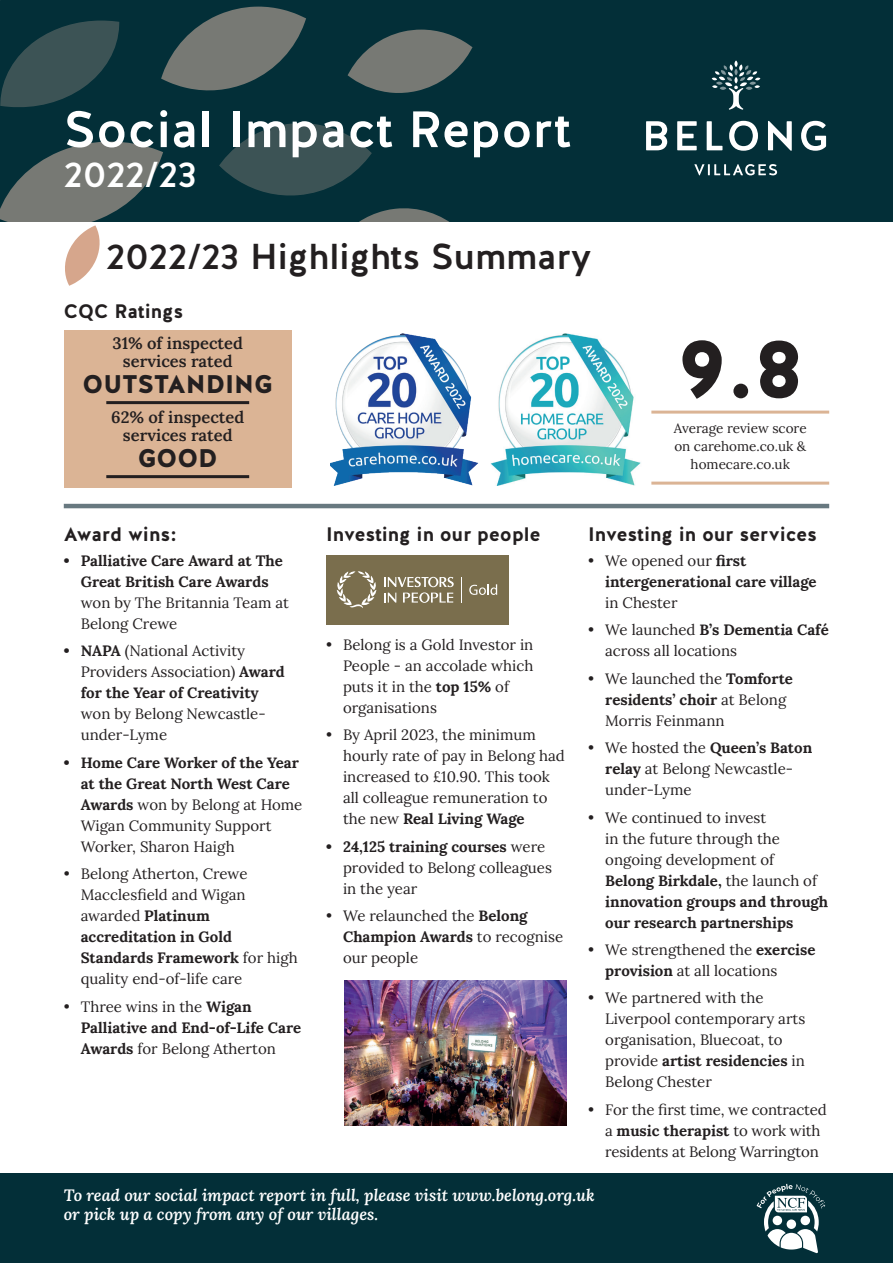
<style>
.page{position:relative;width:893px;height:1263px;background:#fff}
.page>*{position:absolute;margin:0;border:0;box-sizing:border-box;transform-origin:0 0}
.t1{font:900 84px "Halis GR";color:#231f20}
.t2{font:500 51px "Halis GR";color:#fff}
.t3{font:500 36px "Halis GR";color:#231f20}
.t4{font:500 36px "Halis GR";color:#fff}
.t5{font:900 25.5px "Halis GR";color:#231f20}
.t6{font:700 19.5px "Halis GR";color:#231f20}
.t7{font:italic 600 16.5px/19.5px "Lora";color:#fff}
.t8{font:600 16.5px/18px "Lora";color:#231f20;text-align:center}
.t9{font:15px/21px "Lora";color:#231f20}
.t10{font:700 15px/21px "Lora";color:#231f20}
.t11{font:13.5px/18px "Lora";color:#231f20;text-align:center}
.s1{font-weight:700}
.s2{font-weight:400}
</style>
<div class="page">
<div style="left:64px;top:331px;width:228px;height:157px;background:#dbb495"></div>
<hr style="left:106px;top:401px;width:143px;height:3px;background:#231f20">
<hr style="left:106px;top:475px;width:143px;height:3px;background:#231f20">
<div style="left:0;top:0;width:893px;height:221px;background:#032f38"></div>
<svg style="left:646px;top:121px;width:21px;height:29px"></svg>
<svg style="left:677px;top:121px;width:20px;height:29px"></svg>
<svg style="left:707px;top:121px;width:15px;height:29px"></svg>
<svg style="left:729px;top:121px;width:29px;height:30px"></svg>
<svg style="left:768px;top:121px;width:24px;height:30px"></svg>
<svg style="left:801px;top:121px;width:25px;height:30px"></svg>
<svg style="left:694px;top:164px;width:83px;height:11px"></svg>
<svg style="left:712px;top:60px;width:48px;height:50px"></svg>
<svg style="left:0;top:142px;width:163px;height:144px"></svg>
<svg style="left:161px;top:7px;width:145px;height:84px"></svg>
<svg style="left:348px;top:30px;width:124px;height:63px"></svg>
<svg style="left:360px;top:208px;width:88px;height:13px"></svg>
<svg style="left:219px;top:123px;width:153px;height:73px"></svg>
<svg style="left:0;top:21px;width:119px;height:86px"></svg>
<img style="left:330px;top:334px;width:148px;height:151px">
<img style="left:491px;top:334px;width:150px;height:151px">
<hr style="left:651px;top:411px;width:178px;height:3px;background:#dbb495">
<hr style="left:651px;top:482px;width:178px;height:3px;background:#dbb495">
<div style="left:326px;top:555px;width:182px;height:70px;background:#7a6e4d"></div>
<svg style="left:336px;top:571px;width:41px;height:37px"></svg>
<svg style="left:384px;top:577px;width:70px;height:26px"></svg>
<svg style="left:461px;top:577px;width:1px;height:25px"></svg>
<svg style="left:469px;top:584px;width:28px;height:11px"></svg>
<img style="left:344px;top:980px;width:223px;height:146px">
<div style="left:0;top:1174px;width:893px;height:89px;background:#032f38"></div>
<svg style="left:757px;top:1184px;width:68px;height:70px"></svg>
<hr style="left:64px;top:504px;width:765px;height:4px;background:#687980">
<h2 class="t2" style="left:64px;top:97px;width:508px">Social Impact Report</h2>
<h3 class="t4" style="left:64px;top:151px;width:135px">2022/23</h3>
<h3 class="t3" style="left:106px;top:233px;width:487px">2022/23 Highlights Summary</h3>
<h3 class="t6" style="left:64px;top:299px;width:121px">CQC Ratings</h3>
<p class="t8" style="left:112px;top:333px;width:132px">31% of inspected services rated</p>
<h3 class="t5" style="left:83px;top:367px;width:192px">OUTSTANDING</h3>
<p class="t8" style="left:111px;top:407px;width:135px">62% of inspected services rated</p>
<h3 class="t5" style="left:138px;top:441px;width:81px">GOOD</h3>
<h1 class="t1" style="left:677px;top:314px;width:127px">9.8</h1>
<p class="t11" style="left:674px;top:418px;width:134px">Average review score on carehome.co.uk &amp; homecare.co.uk</p>
<h3 class="t6" style="left:64px;top:521px;width:115px">Award wins:</h3>
<p class="t10" style="left:64px;top:549px;width:221px;text-align:center">• Palliative Care Award at The<br>Great British Care Awards</p>
<p class="t9" style="left:81px;top:591px;width:210px">won by The Britannia Team at<br>Belong Crewe</p>
<p class="t9" style="left:81px;top:640px;width:205px;text-indent:-17px"><span class="s1">• NAPA</span> (National Activity<br>Providers Association) <span class="s1">Award for the Year of Creativity</span></p>
<p class="t9" style="left:81px;top:703px;width:186px">won by Belong Newcastle&shy;under-Lyme</p>
<p class="t9" style="left:81px;top:751px;width:223px;text-indent:-17px"><span class="s1">• Home Care Worker of the Year at the Great North West Care<br>Awards</span> won by Belong at Home<br>Wigan Community Support<br>Worker, Sharon Haigh</p>
<p class="t9" style="left:81px;top:862px;width:219px;text-indent:-17px">• Belong Atherton, Crewe<br>Macclesfield and Wigan awarded <span class="s1">Platinum accreditation in Gold<br>Standards Framework</span> for high quality end-of-life care</p>
<p class="t10" style="left:81px;top:994px;width:222px;text-indent:-17px"><span class="s2">• Three wins in the</span> Wigan<br>Palliative and End-of-Life Care<br>Awards <span class="s2">for Belong Atherton</span></p>
<h3 class="t6" style="left:326px;top:521px;width:216px">Investing in our people</h3>
<p class="t9" style="left:343px;top:633px;width:192px;text-indent:-17px">• Belong is a Gold Investor in<br>People - an accolade which puts it in the <span class="s1">top 15%</span> of organisations</p>
<p class="t9" style="left:343px;top:724px;width:223px;text-indent:-17px">• By April 2023, the minimum hourly rate of pay in Belong had increased to £10.90. This took all colleague remuneration to the new <span class="s1">Real Living Wage</span></p>
<p class="t9" style="left:343px;top:835px;width:210px;text-indent:-17px"><span class="s1">• 24,125 training courses</span> were provided to Belong colleagues in the year</p>
<p class="t9" style="left:343px;top:904px;width:222px;text-indent:-17px">• We relaunched the <span class="s1">Belong<br>Champion Awards</span> to recognise our people</p>
<h3 class="t6" style="left:588px;top:521px;width:230px">Investing in our services</h3>
<p class="t10" style="left:605px;top:549px;width:213px;text-indent:-17px"><span class="s2">• We opened our</span> first intergenerational care village</p>
<p class="t9" style="left:605px;top:591px;width:74px">in Chester</p>
<p class="t9" style="left:605px;top:619px;width:225px;text-indent:-17px">• We launched <span class="s1">B’s Dementia Café </span>across all locations</p>
<p class="t9" style="left:605px;top:667px;width:189px;text-indent:-17px">• We launched the <span class="s1">Tomforte residents’ choir</span> at Belong<br>Morris Feinmann</p>
<p class="t9" style="left:605px;top:736px;width:208px;text-indent:-17px">• We hosted the <span class="s1">Queen’s Baton relay</span> at Belong Newcastle&shy;under-Lyme</p>
<p class="t9" style="left:605px;top:806px;width:224px;text-indent:-17px">• We continued to invest<br>in the future through the ongoing development of<br><span class="s1">Belong Birkdale,</span> the launch of <span class="s1">innovation groups and through our research partnerships</span></p>
<p class="t9" style="left:605px;top:938px;width:212px;text-indent:-17px">• We strengthened the <span class="s1">exercise provision</span> at all locations</p>
<p class="t9" style="left:605px;top:986px;width:202px;text-indent:-17px">• We partnered with the<br>Liverpool contemporary arts organisation, Bluecoat, to provide <span class="s1">artist residencies</span> in<br>Belong Chester</p>
<p class="t9" style="left:605px;top:1098px;width:223px;text-indent:-17px">• For the first time, we contracted a <span class="s1">music therapist</span> to work with residents at Belong Warrington</p>
<p class="t7" style="left:64px;top:1185px;width:532px">To read our social impact report in full, please visit www.belong.org.uk or pick up a copy from any of our villages.</p>
</div>
